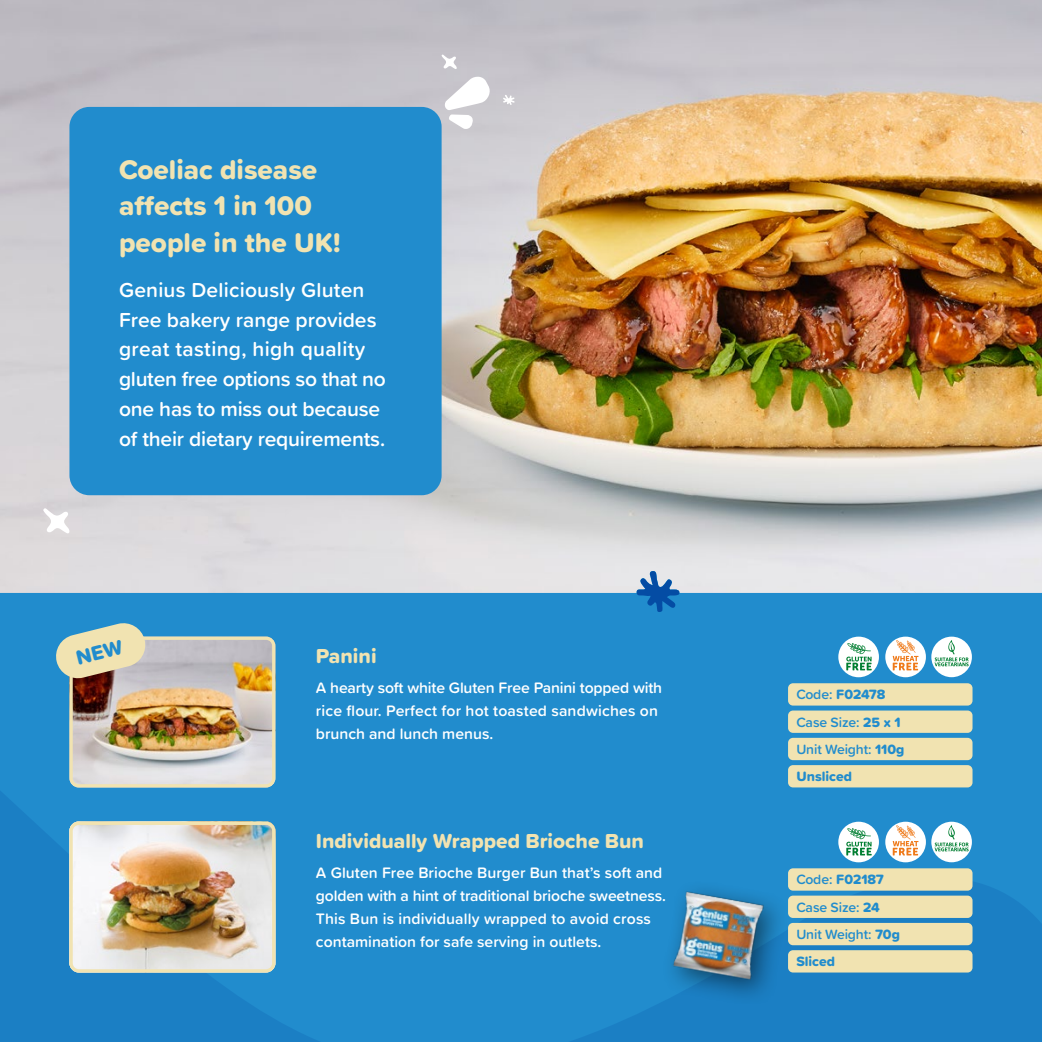
<style>
.page{position:relative;width:1042px;height:1042px;background:#fff}
.page>*{position:absolute;margin:0;border:0;box-sizing:border-box;transform-origin:0 0}
.t1{font:28px/36.8px "Proxima Soft Extrabld";color:#f1e3b1}
.t2{font:600 21px/29.8px "Proxima Soft";letter-spacing:-.01em;color:#fff}
.t3{font:21px "Proxima Soft Extrabld";color:#f1e3b1}
.t4{font:600 15.75px/22.8px "Proxima Soft";color:#fff}
.t5{font:600 14px/27.3px "Proxima Soft";letter-spacing:-.01em;color:#218ccd}
.t6{font:14px "Proxima Soft Extrabld";color:#218ccd}
.s1{font-family:"Proxima Soft";font-weight:600}
.s2{font-family:"Proxima Soft Extrabld";font-weight:400}
</style>
<div class="page">
<svg style="left:0;top:593px;width:1042px;height:449px;background:#208acb"></svg>
<img style="left:0;top:0;width:1042px;height:593px">
<img style="left:69px;top:636px;width:206px;height:151px">
<div style="left:69px;top:636px;width:206px;height:151px;border:3px solid #f1e3b1;border-radius:8px"></div>
<div style="left:788px;top:683px;width:184px;height:22px;background:#f1e3b1;border-radius:5px"></div>
<div style="left:788px;top:710px;width:184px;height:23px;background:#f1e3b1;border-radius:5px"></div>
<div style="left:788px;top:738px;width:184px;height:22px;background:#f1e3b1;border-radius:5px"></div>
<div style="left:788px;top:765px;width:184px;height:22px;background:#f1e3b1;border-radius:5px"></div>
<div style="left:838px;top:636px;width:41px;height:41px;background:#fff;border-radius:50%"></div>
<svg style="left:846px;top:643px;width:25px;height:27px"></svg>
<svg style="left:931px;top:636px;width:41px;height:41px"></svg>
<svg style="left:934px;top:640px;width:34px;height:26px"></svg>
<div style="left:885px;top:636px;width:41px;height:41px;background:#fff;border-radius:50%"></div>
<svg style="left:892px;top:640px;width:26px;height:30px"></svg>
<img style="left:71px;top:823px;width:203px;height:148px;border-radius:8px">
<div style="left:69px;top:821px;width:206px;height:151px;border:3px solid #f1e3b1;border-radius:8px"></div>
<div style="left:788px;top:868px;width:184px;height:22px;background:#f1e3b1;border-radius:5px"></div>
<div style="left:788px;top:895px;width:184px;height:23px;background:#f1e3b1;border-radius:5px"></div>
<div style="left:788px;top:923px;width:184px;height:22px;background:#f1e3b1;border-radius:5px"></div>
<div style="left:788px;top:950px;width:184px;height:22px;background:#f1e3b1;border-radius:5px"></div>
<div style="left:838px;top:822px;width:41px;height:40px;background:#fff;border-radius:50%"></div>
<svg style="left:846px;top:828px;width:25px;height:27px"></svg>
<svg style="left:931px;top:822px;width:41px;height:40px"></svg>
<svg style="left:934px;top:825px;width:34px;height:26px"></svg>
<div style="left:885px;top:822px;width:41px;height:40px;background:#fff;border-radius:50%"></div>
<svg style="left:892px;top:825px;width:26px;height:30px"></svg>
<div style="left:69px;top:107px;width:372px;height:388px;background:#218ccd;border-radius:20px"></div>
<svg style="left:42px;top:507px;width:28px;height:27px"></svg>
<svg style="left:444px;top:76px;width:46px;height:53px"></svg>
<svg style="left:441px;top:54px;width:16px;height:15px"></svg>
<svg style="left:503px;top:94px;width:12px;height:11px"></svg>
<svg style="left:636px;top:570px;width:43px;height:42px;background:#528dc4"></svg>
<div style="left:661px;top:878px;width:129px;height:129px;background:#000;opacity:.5"></div>
<img style="left:665px;top:883px;width:106px;height:105px">
<svg style="left:54px;top:621px;width:93px;height:59px;background:#bac4b2"></svg>
<h1 class="t1" style="left:119px;top:150px;width:223px">Coeliac disease affects 1 in 100 people in the UK!</h1>
<h2 class="t2" style="left:119px;top:274px;width:268px">Genius Deliciously Gluten<br>Free bakery range provides great tasting, high quality gluten free options so that no one has to miss out because of their dietary requirements.</h2>
<h2 class="t3" style="left:316px;top:640px;width:62px">Panini</h2>
<p class="t4" style="left:316px;top:676px;width:348px">A hearty soft white Gluten Free Panini topped with rice flour. Perfect for hot toasted sandwiches on brunch and lunch menus.</p>
<p class="t6" style="left:796px;top:684px;width:90px"><span class="s1">Code:</span> F02478</p>
<p class="t5" style="left:796px;top:707px;width:110px">Case Size: <span class="s2">25 x 1<br></span>Unit Weight: <span class="s2">110g</span></p>
<p class="t6" style="left:796px;top:766px;width:57px">Unsliced</p>
<h2 class="t3" style="left:316px;top:825px;width:330px">Individually Wrapped Brioche Bun</h2>
<p class="t4" style="left:316px;top:861px;width:351px">A Gluten Free Brioche Burger Bun that’s soft and golden with a hint of traditional brioche sweetness.<br>This Bun is individually wrapped to avoid cross contamination for safe serving in outlets.</p>
<p class="t6" style="left:796px;top:869px;width:89px"><span class="s1">Code:</span> F02187</p>
<p class="t5" style="left:796px;top:893px;width:105px">Case Size: <span class="s2">24<br></span>Unit Weight: <span class="s2">70g</span></p>
<p class="t6" style="left:796px;top:951px;width:40px">Sliced</p>
</div>
